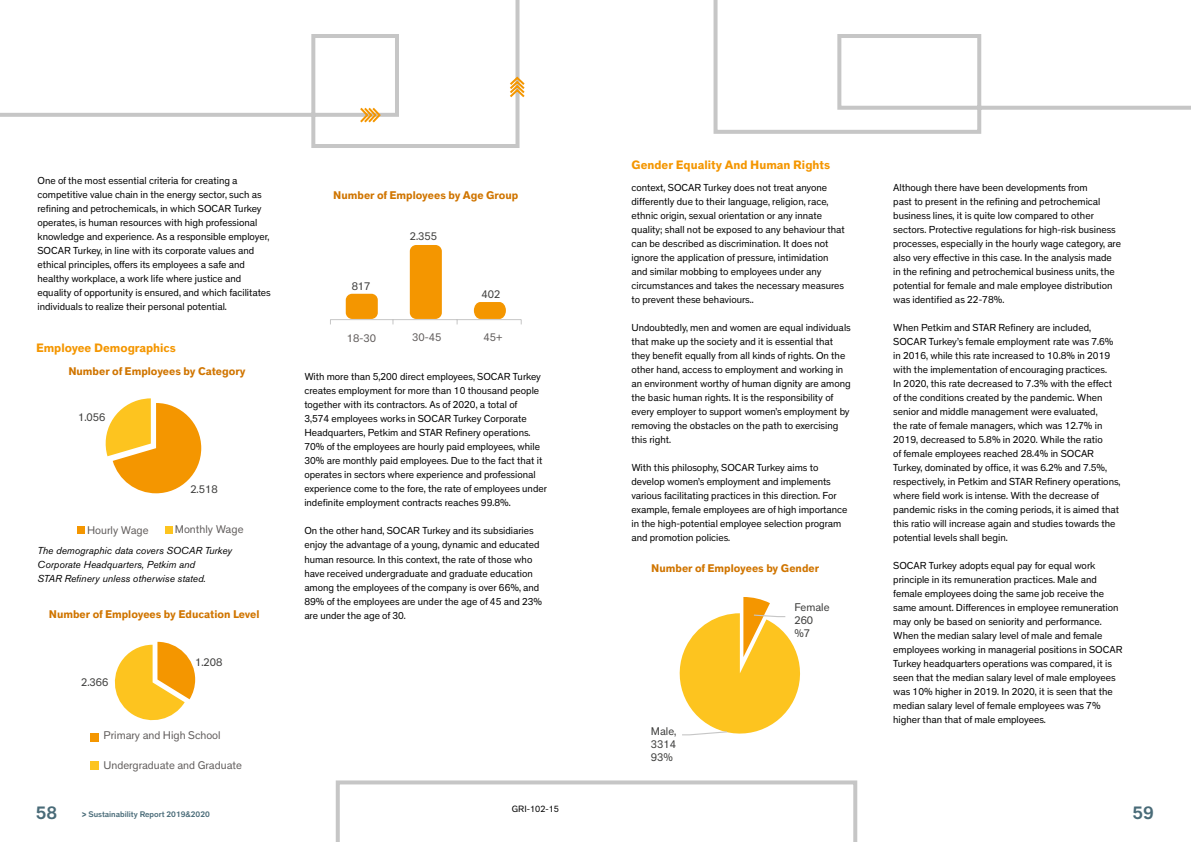
<style>
.page{position:relative;width:1191px;height:842px;background:#fff}
.page>*{position:absolute;margin:0;border:0;box-sizing:border-box;transform-origin:0 0}
.t1{font:500 18px "SOCAR";color:#496b78}
.t2{font:700 12px "SOCAR";color:#f49600}
.t3{font:700 11px "SOCAR";color:#d07500}
.t4{font:11px "SOCAR";color:#605c5b}
.t5{font:11px/13.2px "SOCAR";color:#3c3c3b}
.t6{font:10px/14px "SOCAR";color:#000}
.t7{font:italic 10px/14px "Socar Sans Pro";color:#000}
.t8{font:9px "SOCAR";color:#000}
.t9{font:500 8px "SOCAR";color:#496b78}
.s1{font-weight:700}
</style>
<div class="page">
<svg style="left:713px;top:0;width:478px;height:134px"></svg>
<svg style="left:105px;top:398px;width:96px;height:95px"></svg>
<div style="left:78px;top:527px;width:7px;height:7px;background:#f49600"></div>
<div style="left:165px;top:527px;width:8px;height:7px;background:#fdc41f"></div>
<hr style="left:330px;top:319px;width:191px;height:1px;background:#c6c6c6">
<svg style="left:346px;top:294px;width:160px;height:30px"></svg>
<div style="left:410px;top:245px;width:32px;height:74px;background:#f49600;border-radius:6px"></div>
<svg style="left:679px;top:597px;width:121px;height:139px"></svg>
<svg style="left:0;top:0;width:520px;height:148px"></svg>
<svg style="left:358px;top:106px;width:24px;height:19px"></svg>
<svg style="left:508px;top:75px;width:17px;height:24px"></svg>
<svg style="left:114px;top:642px;width:81px;height:79px"></svg>
<div style="left:91px;top:734px;width:8px;height:8px;background:#f49600"></div>
<div style="left:91px;top:761px;width:8px;height:8px;background:#fdc41f"></div>
<svg style="left:335px;top:780px;width:523px;height:62px"></svg>
<p class="t6" style="left:37px;top:173px;width:235px">One of the most essential criteria for creating a competitive value chain in the energy sector, such as refining and petrochemicals, in which SOCAR Turkey operates, is human resources with high professional knowledge and experience. As a responsible employer, SOCAR Turkey, in line with its corporate values and ethical principles, offers its employees a safe and healthy workplace, a work life where justice and equality of opportunity is ensured, and which facilitates individuals to realize their personal potential.</p>
<p class="t2" style="left:36px;top:340px;width:141px">Employee Demographics</p>
<p class="t3" style="left:68px;top:365px;width:179px">Number of Employees by Category</p>
<p class="t5" style="left:78px;top:411px;width:29px">1.056</p>
<p class="t5" style="left:190px;top:483px;width:29px">2.518</p>
<p class="t4" style="left:87px;top:523px;width:63px">Hourly Wage</p>
<p class="t4" style="left:175px;top:523px;width:70px">Monthly Wage</p>
<p class="t7" style="left:37px;top:543px;width:196px">The demographic data covers SOCAR Turkey<br>Corporate Headquarters, Petkim and<br>STAR Refinery unless otherwise stated.</p>
<p class="t3" style="left:49px;top:608px;width:212px">Number of Employees by Education Level</p>
<p class="t5" style="left:81px;top:676px;width:29px">2.366</p>
<p class="t5" style="left:195px;top:655px;width:29px">1.208</p>
<p class="t4" style="left:103px;top:729px;width:119px">Primary and High School</p>
<p class="t4" style="left:103px;top:759px;width:140px">Undergraduate and Graduate</p>
<p class="t3" style="left:333px;top:189px;width:187px">Number of Employees by Age Group</p>
<p class="t5" style="left:352px;top:280px;width:20px">817</p>
<p class="t5" style="left:410px;top:229px;width:29px">2.355</p>
<p class="t4" style="left:347px;top:332px;width:31px">18-30</p>
<p class="t4" style="left:412px;top:331px;width:31px">30-45</p>
<p class="t5" style="left:481px;top:288px;width:20px">402</p>
<p class="t4" style="left:483px;top:331px;width:20px">45+</p>
<p class="t6" style="left:304px;top:370px;width:244px">With more than 5,200 direct employees, SOCAR Turkey creates employment for more than 10 thousand people together with its contractors. As of 2020, a total of<br>3,574 employees works in SOCAR Turkey Corporate Headquarters, Petkim and STAR Refinery operations.<br>70% of the employees are hourly paid employees, while 30% are monthly paid employees. Due to the fact that it operates in sectors where experience and professional experience come to the fore, the rate of employees under indefinite employment contracts reaches 99.8%.</p>
<p class="t6" style="left:304px;top:524px;width:239px">On the other hand, SOCAR Turkey and its subsidiaries enjoy the advantage of a young, dynamic and educated human resource. In this context, the rate of those who have received undergraduate and graduate education among the employees of the company is over 66%, and 89% of the employees are under the age of 45 and 23% are under the age of 30.</p>
<p class="t2" style="left:631px;top:158px;width:200px">Gender Equality And Human Rights</p>
<p class="t6" style="left:631px;top:180px;width:215px">context, SOCAR Turkey does not treat anyone differently due to their language, religion, race, ethnic origin, sexual orientation or any innate quality; shall not be exposed to any behaviour that can be described as discrimination. It does not ignore the application of pressure, intimidation and similar mobbing to employees under any circumstances and takes the necessary measures to prevent these behaviours..</p>
<p class="t6" style="left:631px;top:320px;width:221px">Undoubtedly, men and women are equal individuals that make up the society and it is essential that they benefit equally from all kinds of rights. On the other hand, access to employment and working in an environment worthy of human dignity are among the basic human rights. It is the responsibility of every employer to support women’s employment by removing the obstacles on the path to exercising this right.</p>
<p class="t6" style="left:631px;top:460px;width:217px">With this philosophy, SOCAR Turkey aims to develop women’s employment and implements various facilitating practices in this direction. For example, female employees are of high importance in the high-potential employee selection program and promotion policies.</p>
<p class="t3" style="left:651px;top:562px;width:169px">Number of Employees by Gender</p>
<p class="t5" style="left:651px;top:725px;width:27px;text-align:justify">Male, 3314<br>93%</p>
<p class="t5" style="left:794px;top:600px;width:37px">Female<br>260 %7</p>
<p class="t6" style="left:893px;top:181px;width:229px">Although there have been developments from<br>past to present in the refining and petrochemical business lines, it is quite low compared to other sectors. Protective regulations for high-risk business processes, especially in the hourly wage category, are also very effective in this case. In the analysis made in the refining and petrochemical business units, the potential for female and male employee distribution was identified as 22-78%.</p>
<p class="t6" style="left:893px;top:321px;width:229px">When Petkim and STAR Refinery are included, SOCAR Turkey’s female employment rate was 7.6% in 2016, while this rate increased to 10.8% in 2019 with the implementation of encouraging practices.<br>In 2020, this rate decreased to 7.3% with the effect of the conditions created by the pandemic. When senior and middle management were evaluated,<br>the rate of female managers, which was 12.7% in 2019, decreased to 5.8% in 2020. While the ratio<br>of female employees reached 28.4% in SOCAR Turkey, dominated by office, it was 6.2% and 7.5%, respectively, in Petkim and STAR Refinery operations, where field work is intense. With the decrease of pandemic risks in the coming periods, it is aimed that this ratio will increase again and studies towards the potential levels shall begin.</p>
<p class="t6" style="left:893px;top:559px;width:231px">SOCAR Turkey adopts equal pay for equal work principle in its remuneration practices. Male and female employees doing the same job receive the same amount. Differences in employee remuneration may only be based on seniority and performance.<br>When the median salary level of male and female employees working in managerial positions in SOCAR Turkey headquarters operations was compared, it is seen that the median salary level of male employees was 10% higher in 2019. In 2020, it is seen that the median salary level of female employees was 7% higher than that of male employees.</p>
<p class="t8" style="left:512px;top:804px;width:49px">GRI-102-15</p>
<h1 class="t1" style="left:36px;top:802px;width:23px">58</h1>
<p class="t9" style="left:82px;top:810px;width:130px"><span class="s1">&gt;</span> Sustainability Report 2019&amp;2020</p>
<h1 class="t1" style="left:1132px;top:802px;width:23px">59</h1>
</div>
